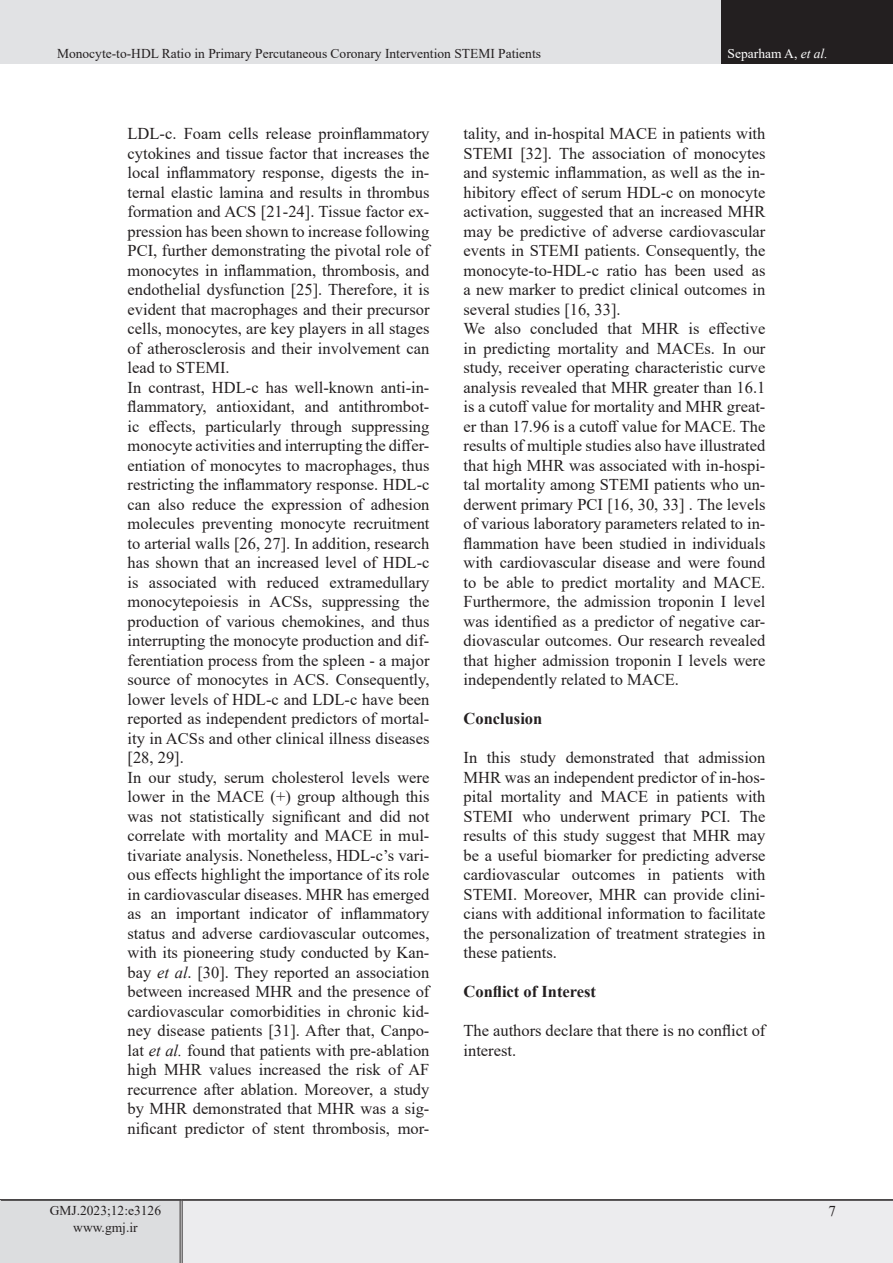
<style>
.page{position:relative;width:893px;height:1263px;background:#fff}
.page>*{position:absolute;margin:0;border:0;box-sizing:border-box;transform-origin:0 0}
.List_Paragraph{font:16.5px/19.5px "Times New Roman";color:#231f20;text-align:justify}
.List_Paragraph-2{font:700 16.5px "Times New Roman";color:#231f20}
.t1{font:15px "Times New Roman";color:#231f20}
.eeeeeeeeeeee{font:13.5px "Times New Roman";color:#231f20}
.t2{font:13.5px "Times New Roman";color:#fff}
.s1{font-style:italic}
</style>
<div class="page">
<div style="left:0;top:1200px;width:181px;height:63px;background:#dcdddf"></div>
<div style="left:181px;top:1200px;width:712px;height:63px;background:#ececee"></div>
<hr style="left:180px;top:1201px;width:3px;height:62px;background:#fff">
<hr style="left:180px;top:1201px;width:1px;height:62px;background:#231f20">
<hr style="left:182px;top:1201px;width:1px;height:62px;background:#231f20">
<hr style="left:0;top:1199px;width:181px;height:2px;background:#231f20">
<hr style="left:181px;top:1199px;width:712px;height:2px;background:#231f20">
<div style="left:0;top:0;width:722px;height:64px;background:#e1e2e4"></div>
<div style="left:722px;top:0;width:171px;height:64px;background:#231f20"></div>
<p class="eeeeeeeeeeee" style="left:57px;top:44px;width:485px">Monocyte-to-HDL Ratio in Primary Percutaneous Coronary Intervention STEMI Patients</p>
<p class="t2" style="left:728px;top:44px;width:102px">Separham A, <span class="s1">et al.</span></p>
<p class="List_Paragraph" style="left:128px;top:123px;width:303px">LDL-c. Foam cells release proinflammatory cytokines and tissue factor that increases the local inflammatory response, digests the in&shy;ternal elastic lamina and results in thrombus formation and ACS [21-24]. Tissue factor ex&shy;pression has been shown to increase following PCI, further demonstrating the pivotal role of monocytes in inflammation, thrombosis, and endothelial dysfunction [25]. Therefore, it is evident that macrophages and their precursor cells, monocytes, are key players in all stages of atherosclerosis and their involvement can lead to STEMI.</p>
<p class="List_Paragraph" style="left:128px;top:377px;width:303px">In contrast, HDL-c has well-known anti-in&shy;flammatory, antioxidant, and antithrombot&shy;ic effects, particularly through suppressing monocyte activities and interrupting the differ&shy;entiation of monocytes to macrophages, thus restricting the inflammatory response. HDL-c can also reduce the expression of adhesion molecules preventing monocyte recruitment to arterial walls [26, 27]. In addition, research has shown that an increased level of HDL-c is associated with reduced extramedullary monocytepoiesis in ACSs, suppressing the production of various chemokines, and thus interrupting the monocyte production and dif&shy;ferentiation process from the spleen - a major source of monocytes in ACS. Consequently, lower levels of HDL-c and LDL-c have been reported as independent predictors of mortal&shy;ity in ACSs and other clinical illness diseases [28, 29].</p>
<p class="List_Paragraph" style="left:128px;top:767px;width:303px">In our study, serum cholesterol levels were lower in the MACE (+) group although this was not statistically significant and did not correlate with mortality and MACE in mul&shy;tivariate analysis. Nonetheless, HDL-c’s vari&shy;ous effects highlight the importance of its role in cardiovascular diseases. MHR has emerged as an important indicator of inflammatory status and adverse cardiovascular outcomes, with its pioneering study conducted by Kan&shy;bay <span class="s1">et al</span>. [30]. They reported an association between increased MHR and the presence of cardiovascular comorbidities in chronic kid&shy;ney disease patients [31]. After that, Canpo&shy;lat <span class="s1">et al.</span> found that patients with pre-ablation high MHR values increased the risk of AF recurrence after ablation. Moreover, a study by MHR demonstrated that MHR was a sig&shy;nificant predictor of stent thrombosis, mor-</p>
<p class="eeeeeeeeeeee" style="left:50px;top:1201px;width:113px">GMJ.2023;12:e3126</p>
<p class="eeeeeeeeeeee" style="left:73px;top:1217px;width:66px">www.gmj.ir</p>
<p class="List_Paragraph" style="left:463px;top:123px;width:303px">tality, and in-hospital MACE in patients with STEMI [32]. The association of monocytes and systemic inflammation, as well as the in&shy;hibitory effect of serum HDL-c on monocyte activation, suggested that an increased MHR may be predictive of adverse cardiovascular events in STEMI patients. Consequently, the monocyte-to-HDL-c ratio has been used as a new marker to predict clinical outcomes in several studies [16, 33].</p>
<p class="List_Paragraph" style="left:463px;top:318px;width:303px">We also concluded that MHR is effective in predicting mortality and MACEs. In our study, receiver operating characteristic curve analysis revealed that MHR greater than 16.1 is a cutoff value for mortality and MHR great&shy;er than 17.96 is a cutoff value for MACE. The results of multiple studies also have illustrated that high MHR was associated with in-hospi&shy;tal mortality among STEMI patients who un&shy;derwent primary PCI [16, 30, 33] . The levels of various laboratory parameters related to in&shy;flammation have been studied in individuals with cardiovascular disease and were found to be able to predict mortality and MACE.<br>Furthermore, the admission troponin I level was identified as a predictor of negative car&shy;diovascular outcomes. Our research revealed that higher admission troponin I levels were independently related to MACE.</p>
<p class="List_Paragraph-2" style="left:463px;top:707px;width:80px">Conclusion</p>
<p class="List_Paragraph" style="left:463px;top:747px;width:303px">In this study demonstrated that admission MHR was an independent predictor of in-hos&shy;pital mortality and MACE in patients with STEMI who underwent primary PCI. The results of this study suggest that MHR may be a useful biomarker for predicting adverse cardiovascular outcomes in patients with STEMI. Moreover, MHR can provide clini&shy;cians with additional information to facilitate the personalization of treatment strategies in these patients.</p>
<p class="List_Paragraph-2" style="left:463px;top:980px;width:134px">Conflict of Interest</p>
<p class="List_Paragraph" style="left:463px;top:1020px;width:303px">The authors declare that there is no conflict of interest.</p>
<p class="t1" style="left:828px;top:1201px;width:9px">7</p>
</div>
